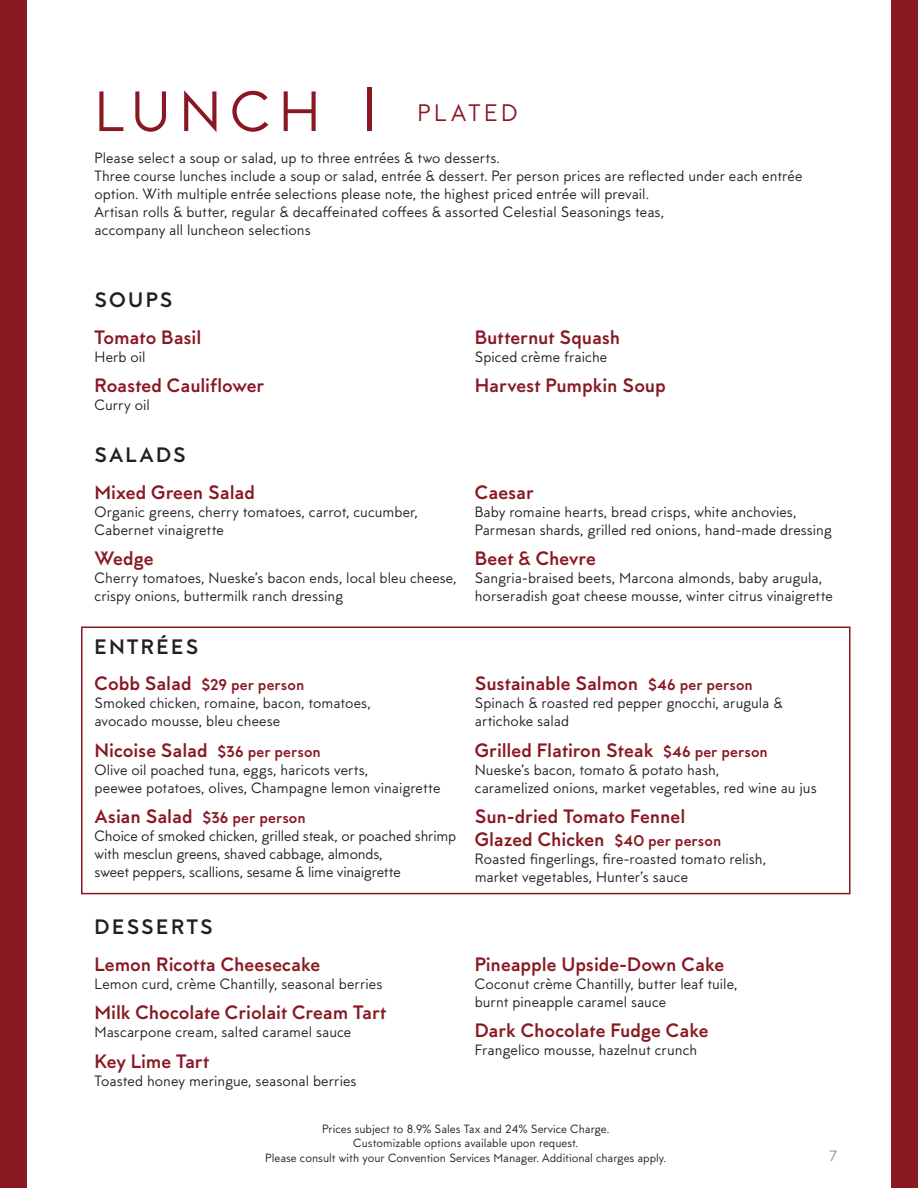
<style>
.page{position:relative;width:918px;height:1188px;background:#fff}
.page>*{position:absolute;margin:0;border:0;box-sizing:border-box;transform-origin:0 0}
.Large_Head{font:57px "MTT Milano";letter-spacing:.145em;color:#881822}
.Large_Head-2{font:24px "MTT Milano";letter-spacing:.145em;color:#881822}
.Sub_Head___Span{font:700 21px "MTT Milano";letter-spacing:.1em;color:#231f20}
.Item{font:700 19.5px/23.4px "MTT Milano";letter-spacing:-.01em;color:#881822}
.Item-2{font:700 15.6px "MTT Milano";letter-spacing:.005em;color:#881822}
.Desc___following_item{font:15px/18px "MTT Milano";color:#231f20}
.Header_Desc{font:15px/18px "MTT Milano";letter-spacing:.005em;color:#231f20}
.t1{font:15px "MTT Milano";color:#939598}
.t2{font:12px/14.4px "MTT Milano";color:#231f20;text-align:center}
.s1{font-size:19.5px}
.s2{font-size:15.6px}
</style>
<div class="page">
<div style="left:891px;top:0;width:27px;height:1188px;background:#881822"></div>
<div style="left:0;top:0;width:27px;height:1188px;background:#881822"></div>
<div style="left:81px;top:627px;width:769px;height:267px;border:2px solid #881822"></div>
<p class="Large_Head" style="left:95px;top:79px;width:292px">LUNCH |</p>
<p class="Large_Head-2" style="left:417px;top:99px;width:102px">PLATED</p>
<p class="Header_Desc" style="left:94px;top:149px;width:709px">Please select a soup or salad, up to three entrées &amp; two desserts.<br>Three course lunches include a soup or salad, entrée &amp; dessert. Per person prices are reflected under each entrée option. With multiple entrée selections please note, the highest priced entrée will prevail.<br>Artisan rolls &amp; butter, regular &amp; decaffeinated coffees &amp; assorted Celestial Seasonings teas,<br>accompany all luncheon selections</p>
<p class="Sub_Head___Span" style="left:95px;top:288px;width:80px">SOUPS</p>
<p class="Item" style="left:94px;top:326px;width:108px">Tomato Basil</p>
<p class="Desc___following_item" style="left:94px;top:348px;width:53px">Herb oil</p>
<p class="Item" style="left:94px;top:375px;width:171px">Roasted Cauliflower</p>
<p class="Desc___following_item" style="left:94px;top:396px;width:57px">Curry oil</p>
<p class="Sub_Head___Span" style="left:95px;top:443px;width:93px">SALADS</p>
<p class="Item" style="left:94px;top:482px;width:162px">Mixed Green Salad</p>
<p class="Desc___following_item" style="left:94px;top:503px;width:325px">Organic greens, cherry tomatoes, carrot, cucumber,<br>Cabernet vinaigrette</p>
<p class="Item" style="left:94px;top:548px;width:61px">Wedge</p>
<p class="Desc___following_item" style="left:94px;top:570px;width:364px">Cherry tomatoes, Nueske’s bacon ends, local bleu cheese, crispy onions, buttermilk ranch dressing</p>
<p class="Sub_Head___Span" style="left:95px;top:634px;width:106px">ENTRÉES</p>
<p class="Item-2" style="left:94px;top:676px;width:211px"><span class="s1">Cobb Salad</span> $29 per person</p>
<p class="Desc___following_item" style="left:94px;top:695px;width:278px">Smoked chicken, romaine, bacon, tomatoes, avocado mousse, bleu cheese</p>
<p class="Item" style="left:94px;top:739px;width:228px">Nicoise Salad <span class="s2">$36 per person</span></p>
<p class="Desc___following_item" style="left:94px;top:761px;width:347px">Olive oil poached tuna, eggs, haricots verts,<br>peewee potatoes, olives, Champagne lemon vinaigrette</p>
<p class="Item-2" style="left:94px;top:808px;width:213px"><span class="s1">Asian Salad</span> $36 per person</p>
<p class="Desc___following_item" style="left:94px;top:827px;width:363px">Choice of smoked chicken, grilled steak, or poached shrimp with mesclun greens, shaved cabbage, almonds,<br>sweet peppers, scallions, sesame &amp; lime vinaigrette</p>
<p class="Sub_Head___Span" style="left:95px;top:915px;width:120px">DESSERTS</p>
<p class="Item" style="left:94px;top:954px;width:227px">Lemon Ricotta Cheesecake</p>
<p class="Desc___following_item" style="left:94px;top:975px;width:289px">Lemon curd, crème Chantilly, seasonal berries</p>
<p class="Item" style="left:94px;top:1002px;width:293px">Milk Chocolate Criolait Cream Tart</p>
<p class="Desc___following_item" style="left:94px;top:1024px;width:258px">Mascarpone cream, salted caramel sauce</p>
<p class="Item" style="left:94px;top:1050px;width:116px">Key Lime Tart</p>
<p class="Desc___following_item" style="left:94px;top:1072px;width:264px">Toasted honey meringue, seasonal berries</p>
<p class="Item" style="left:475px;top:326px;width:147px">Butternut Squash</p>
<p class="Desc___following_item" style="left:475px;top:348px;width:134px">Spiced crème fraiche</p>
<p class="Item" style="left:475px;top:375px;width:192px">Harvest Pumpkin Soup</p>
<p class="Item" style="left:475px;top:482px;width:61px">Caesar</p>
<p class="Desc___following_item" style="left:475px;top:503px;width:359px">Baby romaine hearts, bread crisps, white anchovies,<br>Parmesan shards, grilled red onions, hand-made dressing</p>
<p class="Item" style="left:475px;top:548px;width:123px">Beet &amp; Chevre</p>
<p class="Desc___following_item" style="left:475px;top:570px;width:360px">Sangria-braised beets, Marcona almonds, baby arugula, horseradish goat cheese mousse, winter citrus vinaigrette</p>
<p class="Item" style="left:475px;top:673px;width:280px">Sustainable Salmon <span class="s2">$46 per person</span></p>
<p class="Desc___following_item" style="left:475px;top:695px;width:310px">Spinach &amp; roasted red pepper gnocchi, arugula &amp; artichoke salad</p>
<p class="Item" style="left:475px;top:739px;width:295px">Grilled Flatiron Steak <span class="s2">$46 per person</span></p>
<p class="Desc___following_item" style="left:475px;top:761px;width:343px">Nueske’s bacon, tomato &amp; potato hash,<br>caramelized onions, market vegetables, red wine au jus</p>
<p class="Item" style="left:475px;top:805px;width:248px">Sun-dried Tomato Fennel<br>Glazed Chicken <span class="s2">$40 per person</span></p>
<p class="Desc___following_item" style="left:475px;top:850px;width:293px">Roasted fingerlings, fire-roasted tomato relish, market vegetables, Hunter’s sauce</p>
<p class="Item" style="left:475px;top:954px;width:251px">Pineapple Upside-Down Cake</p>
<p class="Desc___following_item" style="left:475px;top:975px;width:264px">Coconut crème Chantilly, butter leaf tuile, burnt pineapple caramel sauce</p>
<p class="Item" style="left:475px;top:1020px;width:235px">Dark Chocolate Fudge Cake</p>
<p class="Desc___following_item" style="left:475px;top:1042px;width:224px">Frangelico mousse, hazelnut crunch</p>
<p class="t2" style="left:265px;top:1122px;width:402px">Prices subject to 8.9% Sales Tax and 24% Service Charge.<br>Customizable options available upon request.<br>Please consult with your Convention Services Manager. Additional charges apply.</p>
<p class="t1" style="left:829px;top:1147px;width:9px">7</p>
</div>
